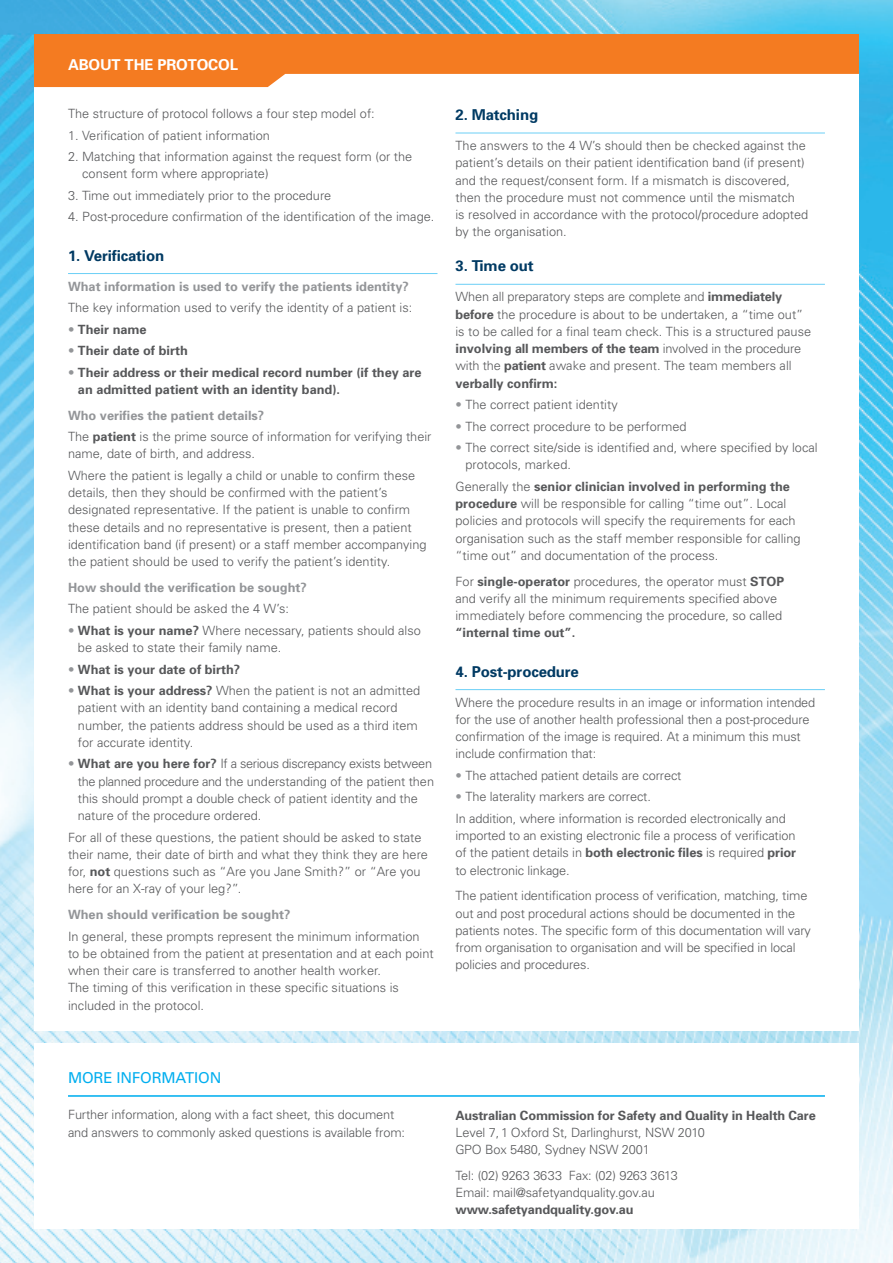
<style>
.page{position:relative;width:893px;height:1263px;background:#fff}
.page>*{position:absolute;margin:0;border:0;box-sizing:border-box;transform-origin:0 0}
.t1{font:700 15px "Univers";letter-spacing:-.01em;color:#003a63}
.t2{font:700 15px "Univers";letter-spacing:-.01em;color:#fff}
.t3{font:15px "Univers";letter-spacing:-.01em;color:#00aeef}
.t4{font:300 12.75px/17.2px "Univers";color:#57585a}
.t5{font:700 12.75px/17.2px "Univers";color:#57585a}
.t6{font:700 12.75px "Univers";color:#939598}
.s1{font-weight:300;color:#939598}
.s2{font-weight:700;color:#939598}
.s3{font-weight:700}
.s4{color:#939598}
</style>
<div class="page">
<img style="left:0;top:0;width:893px;height:1263px">
<div style="left:34px;top:68px;width:825px;height:962px;background:#fff"></div>
<div style="left:34px;top:1043px;width:825px;height:186px;background:#fff"></div>
<hr style="left:68px;top:1095px;width:757px;height:1px;background:#00aeef">
<hr style="left:68px;top:1096px;width:757px;height:1px;background:#00aeef">
<hr style="left:68px;top:273px;width:369px;height:1px;background:#6bcff6">
<hr style="left:455px;top:133px;width:370px;height:1px;background:#6bcff6">
<hr style="left:455px;top:284px;width:370px;height:1px;background:#6bcff6">
<hr style="left:455px;top:689px;width:370px;height:1px;background:#6bcff6">
<svg style="left:34px;top:34px;width:825px;height:53px"></svg>
<p class="t2" style="left:68px;top:55px;width:171px">About th e protocol</p>
<p class="t4" style="left:68px;top:105px;width:308px">The structure of protocol follows a four step model of:</p>
<p class="t4" style="left:68px;top:126px;width:203px">1. Verification of patient information</p>
<p class="t4" style="left:82px;top:148px;width:332px;text-indent:-14px">2. Matching that information against the request form (or the consent form where appropriate)</p>
<p class="t4" style="left:68px;top:186px;width:265px">3. Time out immediately prior to the procedure</p>
<p class="t4" style="left:68px;top:208px;width:368px">4. Post-procedure confirmation of the identification of the image.</p>
<p class="t1" style="left:68px;top:246px;width:98px">1. Verification</p>
<p class="t6" style="left:68px;top:278px;width:342px">What information is used to verify the patients identity?</p>
<p class="t4" style="left:68px;top:299px;width:346px">The key information used to verify the identity of a patient is:</p>
<p class="t5" style="left:68px;top:320px;width:80px"><span class="s1">•</span> Their name</p>
<p class="t5" style="left:68px;top:341px;width:121px"><span class="s1">•</span> Their date of birth</p>
<p class="t5" style="left:78px;top:363px;width:345px;text-indent:-10px"><span class="s1">•</span> Their address or their medical record number (if they are an admitted patient with an identity band).</p>
<p class="t4" style="left:68px;top:404px;width:365px;line-height:21.5px"><span class="s2">Who verifies the patient details?<br></span>The <span class="s3">patient</span> is the prime source of information for verifying their</p>
<p class="t4" style="left:68px;top:443px;width:349px;line-height:21.5px">name, date of birth, and address.<br>Where the patient is legally a child or unable to confirm these</p>
<p class="t4" style="left:68px;top:484px;width:360px">details, then they should be confirmed with the patient’s designated representative. If the patient is unable to confirm these details and no representative is present, then a patient identification band (if present) or a staff member accompanying the patient should be used to verify the patient’s identity.</p>
<p class="t6" style="left:68px;top:579px;width:240px">How should the verification be sought?</p>
<p class="t4" style="left:68px;top:600px;width:222px">The patient should be asked the 4 W’s:</p>
<p class="t4" style="left:78px;top:621px;width:344px;text-indent:-10px"><span class="s4">•</span> <span class="s3">What is your name?</span> Where necessary, patients should also be asked to state their family name.</p>
<p class="t5" style="left:68px;top:660px;width:174px"><span class="s1">•</span> What is your date of birth?</p>
<p class="t4" style="left:78px;top:682px;width:344px;text-indent:-10px"><span class="s4">•</span> <span class="s3">What is your address?</span> When the patient is not an admitted patient with an identity band containing a medical record number, the patients address should be used as a third item for accurate identity.</p>
<p class="t4" style="left:78px;top:755px;width:358px;text-indent:-10px"><span class="s4">•</span> <span class="s3">What are you here for?</span> If a serious discrepancy exists between the planned procedure and the understanding of the patient then this should prompt a double check of patient identity and the nature of the procedure ordered.</p>
<p class="t4" style="left:68px;top:828px;width:361px">For all of these questions, the patient should be asked to state their name, their date of birth and what they think they are here for, <span class="s3">not</span> questions such as “Are you Jane Smith?” or “Are you here for an X-ray of your leg?”.</p>
<p class="t6" style="left:68px;top:906px;width:224px">When should verification be sought?</p>
<p class="t4" style="left:68px;top:927px;width:367px">In general, these prompts represent the minimum information to be obtained from the patient at presentation and at each point when their care is transferred to another health worker.<br>The timing of this verification in these specific situations is included in the protocol.</p>
<p class="t1" style="left:455px;top:105px;width:84px">2. Matching</p>
<p class="t4" style="left:455px;top:137px;width:354px">The answers to the 4 W’s should then be checked against the patient’s details on their patient identification band (if present) and the request/consent form. If a mismatch is discovered, then the procedure must not commence until the mismatch<br>is resolved in accordance with the protocol/procedure adopted by the organisation.</p>
<p class="t1" style="left:455px;top:256px;width:80px">3. Time out</p>
<p class="t4" style="left:455px;top:288px;width:357px">When all preparatory steps are complete and <span class="s3">immediately before</span> the procedure is about to be undertaken, a “time out” is to be called for a final team check. This is a structured pause <span class="s3">involving all members of the team</span> involved in the procedure with the <span class="s3">patient</span> awake and present. The team members all <span class="s3">verbally confirm:</span></p>
<p class="t4" style="left:455px;top:396px;width:164px"><span class="s4">•</span> The correct patient identity</p>
<p class="t4" style="left:455px;top:417px;width:233px"><span class="s4">•</span> The correct procedure to be performed</p>
<p class="t4" style="left:465px;top:439px;width:354px;text-indent:-10px"><span class="s4">•</span> The correct site/side is identified and, where specified by local protocols, marked.</p>
<p class="t4" style="left:455px;top:477px;width:347px">Generally the <span class="s3">senior clinician involved in performing the procedure</span> will be responsible for calling “time out”. Local policies and protocols will specify the requirements for each organisation such as the staff member responsible for calling “time out” and documentation of the process.</p>
<p class="t4" style="left:455px;top:572px;width:330px">For <span class="s3">single-operator</span> procedures, the operator must <span class="s3">STOP </span>and verify all the minimum requirements specified above immediately before commencing the procedure, so called</p>
<p class="t5" style="left:455px;top:624px;width:121px">“internal time out”.</p>
<p class="t1" style="left:455px;top:662px;width:125px">4. Post-procedure</p>
<p class="t4" style="left:455px;top:693px;width:361px">Where the procedure results in an image or information intended for the use of another health professional then a post-procedure confirmation of the image is required. At a minimum this must include confirmation that:</p>
<p class="t4" style="left:455px;top:766px;width:227px"><span class="s4">•</span> The attached patient details are correct</p>
<p class="t4" style="left:455px;top:786px;width:332px;line-height:21.5px"><span class="s4">•</span> The laterality markers are correct.<br>In addition, where information is recorded electronically and</p>
<p class="t4" style="left:455px;top:827px;width:342px;text-align:justify">imported to an existing electronic file a process of verification of the patient details in <span class="s3">both electronic files</span> is required <span class="s3">prior </span>to electronic linkage.</p>
<p class="t4" style="left:455px;top:887px;width:357px">The patient identification process of verification, matching, time out and post procedural actions should be documented in the patients notes. The specific form of this documentation will vary from organisation to organisation and will be specified in local policies and procedures.</p>
<p class="t3" style="left:68px;top:1068px;width:155px">MORE INFORMATION</p>
<p class="t4" style="left:68px;top:1106px;width:339px">Further information, along with a fact sheet, this document and answers to commonly asked questions is available from:</p>
<p class="t5" style="left:455px;top:1106px;width:362px">Australian Commission for Safety and Quality in Health Care</p>
<p class="t4" style="left:455px;top:1123px;width:251px">Level 7, 1 Oxford St, Darlinghurst, NSW 2010<br>GPO Box 5480, Sydney NSW 2001</p>
<p class="t4" style="left:455px;top:1166px;width:224px">Tel: (02) 9263 3633 Fax: (02) 9263 3613<br>Email: mail@safetyandquality.gov.au</p>
<p class="t5" style="left:455px;top:1201px;width:180px">www.safetyandquality.gov.au</p>
</div>
